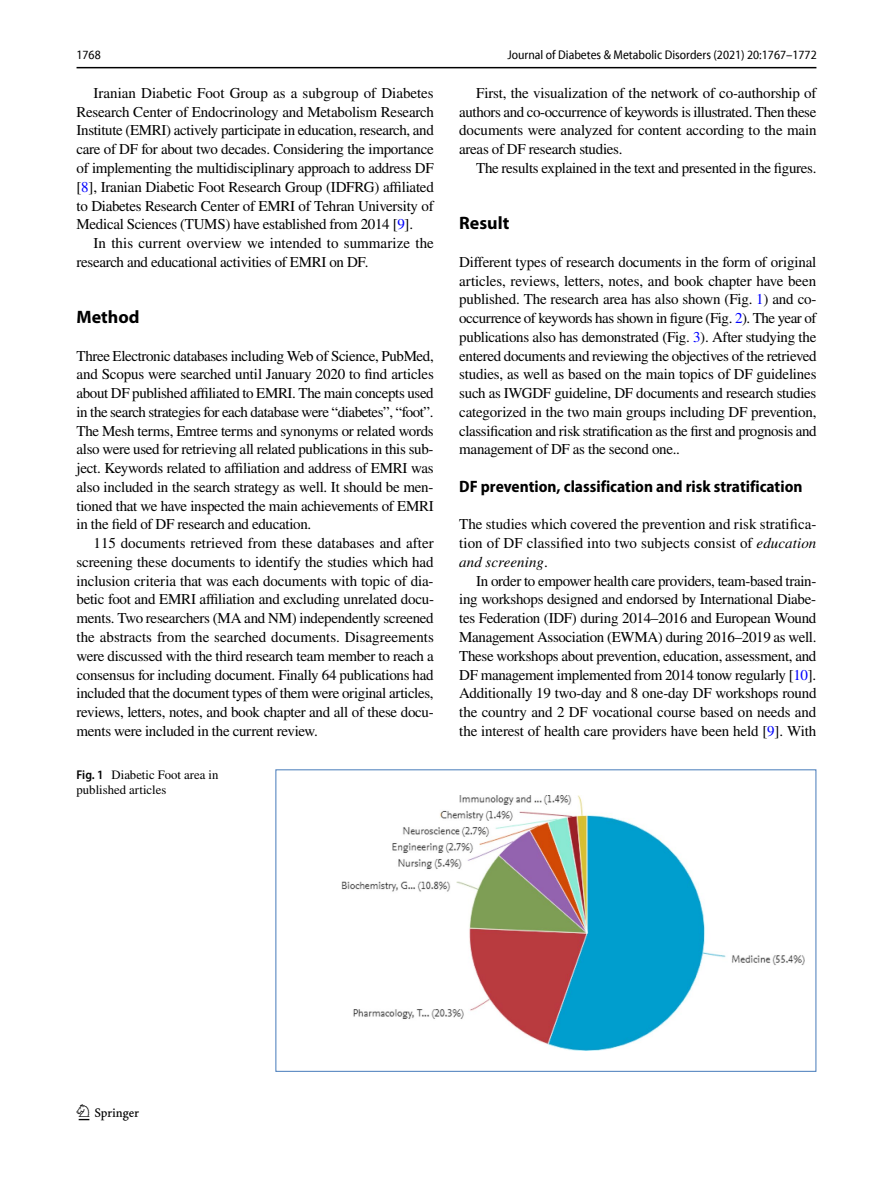
<style>
.page{position:relative;width:893px;height:1187px;background:#fff}
.page>*{position:absolute;margin:0;border:0;box-sizing:border-box;transform-origin:0 0}
.t1{font:22.5px "Springnew Regular 2";color:#000}
.t2{font:700 18px "Myriad Pro";color:#000}
.t3{font:700 semi-condensed 16.5px "Myriad Pro";color:#000}
.t4{font:15px/18.8px "STIX";letter-spacing:-.02em;color:#000;text-align:justify}
.t5{font:semi-condensed 12.75px "Myriad Pro Unic";color:#000}
.t6{font:12.75px/15px "STIX";color:#000}
.s1{color:#00f}
.s2{font-family:"Myriad Pro";font-weight:600;font-stretch:semi-condensed}
.s3{font-style:italic}
</style>
<div class="page">
<hr style="left:77px;top:67px;width:739px;height:1px;background:#000">
<img style="left:342px;top:795px;width:462px;height:255px">
<div style="left:275px;top:769px;width:541px;height:302px;border:1px solid #4f81bd"></div>
<p class="t5" style="left:77px;top:50px;width:26px">1768</p>
<p class="t5" style="left:507px;top:50px;width:311px">Journal of Diabetes &amp; Metabolic Disorders (2021) 20:1767–1772</p>
<p class="t4" style="left:77px;top:84px;width:359px;text-indent:17px">Iranian Diabetic Foot Group as a subgroup of Diabetes Research Center of Endocrinology and Metabolism Research Institute (EMRI) actively participate in education, research, and care of DF for about two decades. Considering the importance of implementing the multidisciplinary approach to address DF [<span class="s1">8</span>], Iranian Diabetic Foot Research Group (IDFRG) affiliated to Diabetes Research Center of EMRI of Tehran University of Medical Sciences (TUMS) have established from 2014 [<span class="s1">9</span>].</p>
<p class="t4" style="left:77px;top:234px;width:359px;text-indent:17px">In this current overview we intended to summarize the research and educational activities of EMRI on DF.</p>
<p class="t2" style="left:77px;top:305px;width:65px">Method</p>
<p class="t4" style="left:77px;top:347px;width:359px">Three Electronic databases including Web of Science, PubMed, and Scopus were searched until January 2020 to find articles about DF published affiliated to EMRI. The main concepts used in the search strategies for each database were “diabetes”, “foot”.<br>The Mesh terms, Emtree terms and synonyms or related words also were used for retrieving all related publications in this sub&shy;ject. Keywords related to affiliation and address of EMRI was also included in the search strategy as well. It should be men&shy;tioned that we have inspected the main achievements of EMRI in the field of DF research and education.</p>
<p class="t4" style="left:77px;top:534px;width:359px;text-indent:17px">115 documents retrieved from these databases and after screening these documents to identify the studies which had inclusion criteria that was each documents with topic of dia&shy;betic foot and EMRI affiliation and excluding unrelated docu&shy;ments. Two researchers (MA and NM) independently screened the abstracts from the searched documents. Disagreements were discussed with the third research team member to reach a consensus for including document. Finally 64 publications had included that the document types of them were original articles, reviews, letters, notes, and book chapter and all of these docu&shy;ments were included in the current review.</p>
<p class="t6" style="left:77px;top:767px;width:144px"><span class="s2">Fig. 1</span> Diabetic Foot area in published articles</p>
<p class="t4" style="left:459px;top:84px;width:359px;text-indent:17px">First, the visualization of the network of co-authorship of authors and co-occurrence of keywords is illustrated. Then these documents were analyzed for content according to the main areas of DF research studies.</p>
<p class="t4" style="left:476px;top:159px;width:342px">The results explained in the text and presented in the figures.</p>
<p class="t2" style="left:459px;top:211px;width:52px">Result</p>
<p class="t4" style="left:459px;top:253px;width:359px">Different types of research documents in the form of original articles, reviews, letters, notes, and book chapter have been published. The research area has also shown (Fig. <span class="s1">1</span>) and co&shy;occurrence of keywords has shown in figure (Fig. <span class="s1">2</span>). The year of publications also has demonstrated (Fig. <span class="s1">3</span>). After studying the entered documents and reviewing the objectives of the retrieved studies, as well as based on the main topics of DF guidelines such as IWGDF guideline, DF documents and research studies categorized in the two main groups including DF prevention, classification and risk stratification as the first and prognosis and management of DF as the second one..</p>
<p class="t3" style="left:459px;top:477px;width:345px">DF prevention, classification and risk stratification</p>
<p class="t4" style="left:459px;top:516px;width:359px">The studies which covered the prevention and risk stratifica&shy;tion of DF classified into two subjects consist of <span class="s3">education and screening</span>.</p>
<p class="t4" style="left:459px;top:572px;width:359px;text-indent:17px">In order to empower health care providers, team-based train&shy;ing workshops designed and endorsed by International Diabe&shy;tes Federation (IDF) during 2014–2016 and European Wound Management Association (EWMA) during 2016–2019 as well.<br>These workshops about prevention, education, assessment, and DF management implemented from 2014 tonow regularly [<span class="s1">10</span>].<br>Additionally 19 two-day and 8 one-day DF workshops round the country and 2 DF vocational course based on needs and the interest of health care providers have been held [<span class="s1">9</span>]. With</p>
<h1 class="t1" style="left:79px;top:1104px;width:62px">1 3</h1>
</div>
